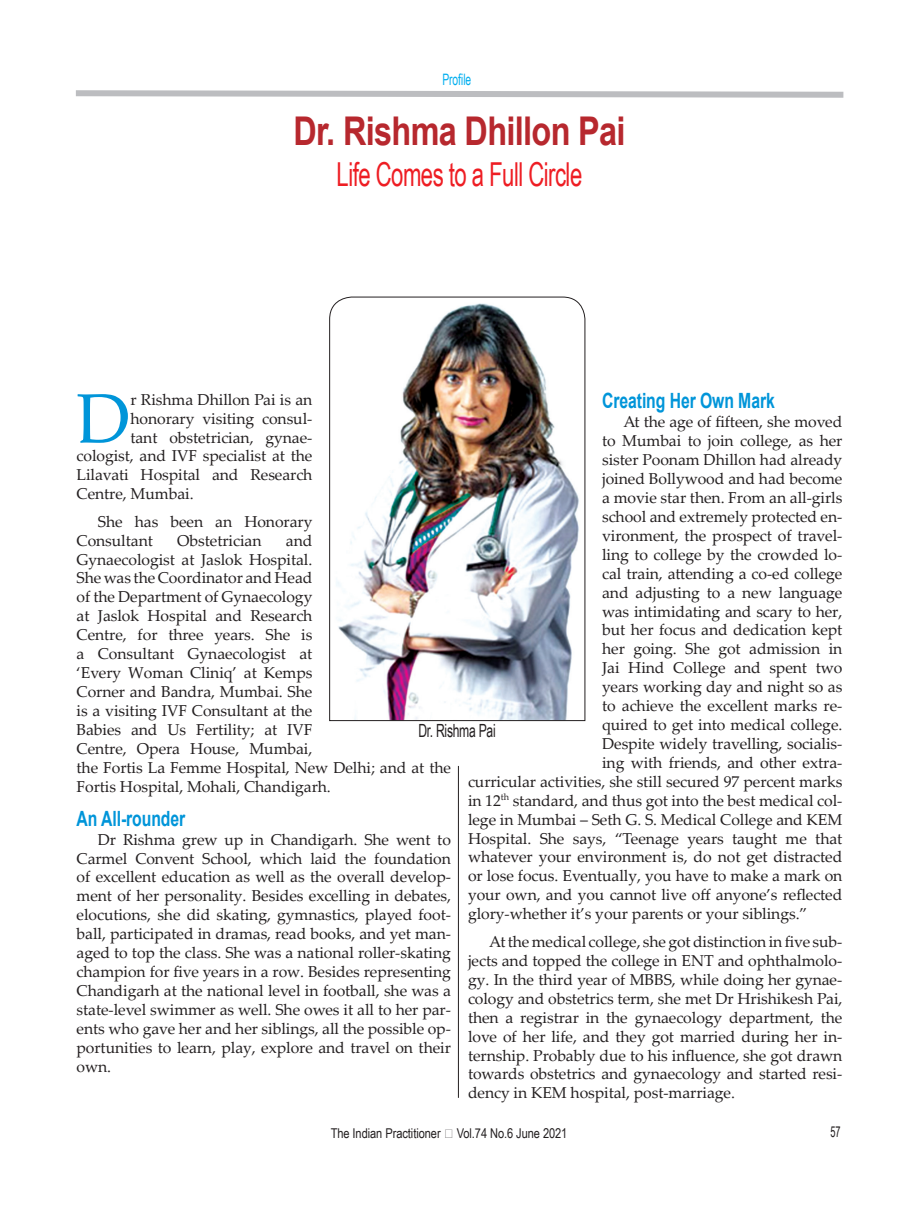
<style>
.page{position:relative;width:919px;height:1217px;background:#fff}
.page>*{position:absolute;margin:0;border:0;box-sizing:border-box;transform-origin:0 0}
.Body_Text{font:70.05px "Palatino Linotype";color:#0095d9}
.Body_Text-2{font:700 39.6px "Arial";letter-spacing:-.02em;color:#b7282e;scale:.82 1}
.Body_Text-3{font:33px "Arial Narrow";letter-spacing:-.02em;color:#ee1d23;scale:.82 1}
.Subhead{font:700 21px "Arial";letter-spacing:-.005em;color:#0095d9;scale:.75 1}
.Subhead_1{font:18.15px "Arial Narrow";letter-spacing:-.02em;color:#231f20;scale:.82 1}
.Indent_Paragraph{font:15.75px/18.9px "Palatino Linotype";letter-spacing:-.005em;color:#231f20}
.Body_Text-4{font:15.75px "Palatino Linotype";letter-spacing:-.005em;color:#231f20}
.t1{font:15.75px "Arial Narrow";letter-spacing:-.005em;color:#00aeef;scale:.8 1}
.Body_Text-5{font:15px "Arial Narrow";color:#231f20;scale:.75 1}
.t2{font:13.5px "Arial Narrow";letter-spacing:-.005em;color:#231f20}
.s1{font-family:"MS Reference Specialty"}
</style>
<div class="page">
<svg style="left:76px;top:90px;width:768px;height:8px"></svg>
<hr style="left:458px;top:765px;width:1px;height:332px;background:#231f20">
<img style="left:329px;top:296px;width:256px;height:424px">
<p class="t1" style="left:442px;top:68px;width:38px">Profile</p>
<p class="Body_Text-2" style="left:293px;top:103px;width:406px">Dr. Rishma Dhillon Pai</p>
<p class="Body_Text-3" style="left:336px;top:150px;width:301px">Life Comes to a Full Circle</p>
<p class="Subhead" style="left:602px;top:386px;width:232px">Creating Her Own Mark</p>
<p class="Indent_Paragraph" style="left:623px;top:412px;width:220px">At the age of fifteen, she moved</p>
<p class="Indent_Paragraph" style="left:602px;top:431px;width:242px">to Mumbai to join college, as her</p>
<p class="Indent_Paragraph" style="left:602px;top:449px;width:242px">sister Poonam Dhillon had already</p>
<p class="Indent_Paragraph" style="left:602px;top:468px;width:242px">joined Bollywood and had become</p>
<p class="Indent_Paragraph" style="left:602px;top:487px;width:242px">a movie star then. From an all-girls</p>
<p class="Indent_Paragraph" style="left:602px;top:506px;width:242px">school and extremely protected en-</p>
<p class="Indent_Paragraph" style="left:602px;top:525px;width:242px">vironment, the prospect of travel-</p>
<p class="Indent_Paragraph" style="left:602px;top:544px;width:242px">ling to college by the crowded lo-</p>
<p class="Indent_Paragraph" style="left:602px;top:563px;width:242px">cal train, attending a co-ed college</p>
<p class="Indent_Paragraph" style="left:602px;top:582px;width:242px">and adjusting to a new language</p>
<p class="Indent_Paragraph" style="left:602px;top:601px;width:242px">was intimidating and scary to her,</p>
<p class="Indent_Paragraph" style="left:602px;top:620px;width:242px">but her focus and dedication kept</p>
<p class="Indent_Paragraph" style="left:602px;top:638px;width:242px">her going. She got admission in</p>
<p class="Indent_Paragraph" style="left:602px;top:657px;width:242px">Jai Hind College and spent two</p>
<p class="Indent_Paragraph" style="left:602px;top:676px;width:242px">years working day and night so as</p>
<p class="Indent_Paragraph" style="left:602px;top:695px;width:242px">to achieve the excellent marks re-</p>
<p class="Indent_Paragraph" style="left:602px;top:714px;width:242px">quired to get into medical college.</p>
<p class="Indent_Paragraph" style="left:602px;top:733px;width:242px">Despite widely travelling, socialis-</p>
<p class="Indent_Paragraph" style="left:602px;top:752px;width:242px">ing with friends, and other extra-</p>
<p class="Indent_Paragraph" style="left:468px;top:771px;width:376px">curricular activities, she still secured 97 percent marks</p>
<p class="Indent_Paragraph" style="left:468px;top:790px;width:376px">in 12<sup>th</sup> standard, and thus got into the best medical col-</p>
<p class="Indent_Paragraph" style="left:468px;top:809px;width:376px">lege in Mumbai – Seth G. S. Medical College and KEM</p>
<p class="Indent_Paragraph" style="left:468px;top:827px;width:376px">Hospital. She says, “Teenage years taught me that</p>
<p class="Indent_Paragraph" style="left:468px;top:846px;width:376px">whatever your environment is, do not get distracted</p>
<p class="Indent_Paragraph" style="left:468px;top:865px;width:376px">or lose focus. Eventually, you have to make a mark on</p>
<p class="Indent_Paragraph" style="left:468px;top:884px;width:376px">your own, and you cannot live off anyone’s reflected</p>
<p class="Indent_Paragraph" style="left:468px;top:903px;width:341px">glory-whether it’s your parents or your siblings.”</p>
<p class="Indent_Paragraph" style="left:468px;top:931px;width:376px;text-align:justify;text-indent:21px">At the medical college, she got distinction in five sub&shy;jects and topped the college in ENT and ophthalmolo&shy;gy. In the third year of MBBS, while doing her gynae&shy;cology and obstetrics term, she met Dr Hrishikesh Pai, then a registrar in the gynaecology department, the love of her life, and they got married during her in&shy;ternship. Probably due to his influence, she got drawn towards obstetrics and gynaecology and started resi&shy;dency in KEM hospital, post-marriage.</p>
<p class="Body_Text" style="left:77px;top:369px;width:56px">D</p>
<p class="Body_Text-4" style="left:130px;top:388px;width:183px">r Rishma Dhillon Pai is an</p>
<p class="Body_Text-4" style="left:130px;top:407px;width:183px">honorary visiting consul-</p>
<p class="Body_Text-4" style="left:130px;top:426px;width:183px">tant obstetrician, gynae-</p>
<p class="Body_Text-4" style="left:77px;top:445px;width:237px">cologist, and IVF specialist at the</p>
<p class="Body_Text-4" style="left:77px;top:463px;width:237px">Lilavati Hospital and Research</p>
<p class="Body_Text-4" style="left:77px;top:482px;width:118px">Centre, Mumbai.</p>
<p class="Indent_Paragraph" style="left:77px;top:511px;width:237px;text-indent:21px">She has been an Honorary<br>Consultant</p>
<p class="Indent_Paragraph" style="left:177px;top:530px;width:86px">Obstetrician</p>
<p class="Indent_Paragraph" style="left:77px;top:530px;width:376px;text-indent:209px">and<br>Gynaecologist at Jaslok Hospital.<br>She was the Coordinator and Head<br>of the Department of Gynaecology<br>at Jaslok Hospital and Research<br>Centre, for three years. She is<br>a Consultant Gynaecologist at<br>‘Every Woman Cliniq’ at Kemps<br>Corner and Bandra, Mumbai. She<br>is a visiting IVF Consultant at the<br>Babies and Us Fertility; at IVF<br>Centre, Opera House, Mumbai,<br>the Fortis La Femme Hospital, New Delhi; and at the<br>Fortis Hospital, Mohali, Chandigarh.</p>
<p class="Subhead" style="left:77px;top:803px;width:146px">An All-rounder</p>
<p class="Indent_Paragraph" style="left:77px;top:829px;width:376px;text-align:justify;text-indent:21px">Dr Rishma grew up in Chandigarh. She went to Carmel Convent School, which laid the foundation of excellent education as well as the overall develop&shy;ment of her personality. Besides excelling in debates, elocutions, she did skating, gymnastics, played foot&shy;ball, participated in dramas, read books, and yet man&shy;aged to top the class. She was a national roller-skating champion for five years in a row. Besides representing Chandigarh at the national level in football, she was a state-level swimmer as well. She owes it all to her par&shy;ents who gave her and her siblings, all the possible op&shy;portunities to learn, play, explore and travel on their own.</p>
<p class="Subhead_1" style="left:418px;top:717px;width:96px">Dr. Rishma Pai</p>
<p class="t2" style="left:331px;top:1122px;width:238px">The Indian Practitioner <span class="s1">d</span> Vol.74 No.6 June 2021</p>
<p class="Body_Text-5" style="left:830px;top:1120px;width:15px">57</p>
</div>
